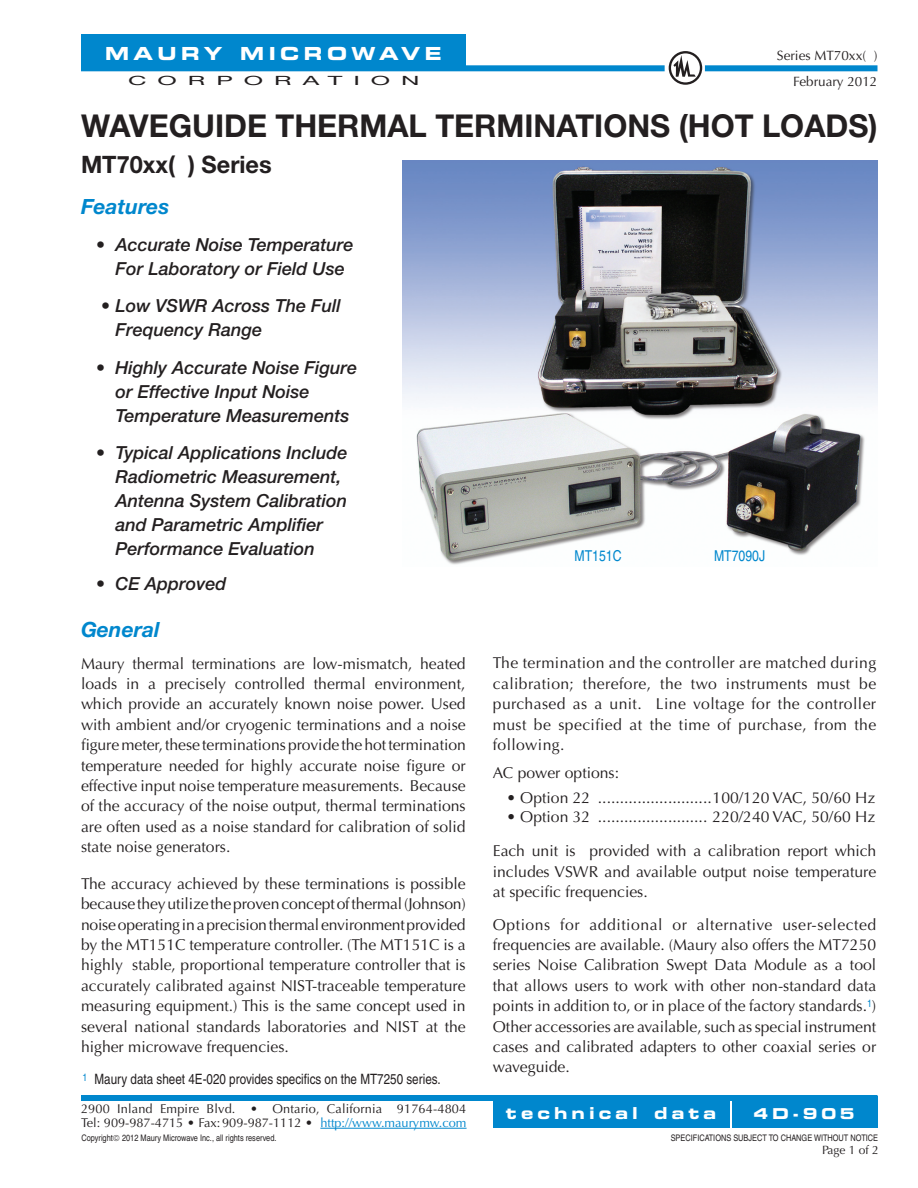
<style>
.page{position:relative;width:918px;height:1188px;background:#fff}
.page>*{position:absolute;margin:0;border:0;box-sizing:border-box;transform-origin:0 0}
.t1{font:700 31.5px "Helvetica Neue";color:#231f20}
.t2{font:700 24px "Helvetica Neue";color:#231f20}
.Subhead_1{font:italic 700 21px "Helvetica Neue";color:#0087cd}
.Feature_Bullets{font:italic 500 18px/24px "Helvetica Neue";color:#231f20}
.t3{font:18px "Eurostile Bold Extended Two";letter-spacing:.245em;color:#fff}
.t4{font:16.5px "Eurostile Bold Extended Two";letter-spacing:.245em;color:#fff}
.Body_text{font:15.75px/20.4px "Optima";color:#231f20;text-align:justify}
.Smaller_Bullets{font:15.75px "Optima";color:#231f20}
.t5{font:condensed 15px "Helvetica";color:#0087cd}
.t6{font:15px "Eurostile Bold Extended Two";color:#fff}
.t7{font:condensed 14.25px "Helvetica";color:#231f20}
.Small_Bullets{font:13.5px "Optima";color:#231f20}
.Small_Bullets-2{font:12.75px "Optima";letter-spacing:.01em;color:#231f20}
.Small_Bullets-3{font:12.75px "Helvetica Neue";letter-spacing:.43em;color:#231f20;scale:2 1}
.Small_Bullets-4{font:12px "Optima";color:#231f20}
.Small_Bullets-5{font:condensed 9px "Helvetica";color:#231f20}
.s1{color:#0087cd}
</style>
<div class="page">
<div style="left:81px;top:35px;width:385px;height:33px;background:#0087cd"></div>
<div style="left:732px;top:1097px;width:146px;height:31px;background:#0087cd"></div>
<div style="left:493px;top:1100px;width:236px;height:28px;background:#0087cd"></div>
<div style="left:81px;top:1095px;width:797px;height:6px;background:#0087cd"></div>
<hr style="left:320px;top:1128px;width:147px;height:1px;background:#0087cd">
<div style="left:81px;top:65px;width:584px;height:6px;background:#0087cd"></div>
<div style="left:705px;top:65px;width:173px;height:6px;background:#0087cd"></div>
<svg style="left:669px;top:51px;width:33px;height:34px"></svg>
<img style="left:402px;top:160px;width:476px;height:405px">
<p class="t3" style="left:105px;top:41px;width:338px">MAURY MICROWAVE</p>
<p class="Small_Bullets-3" style="left:128px;top:73px;width:147px">CORPORATION</p>
<p class="Small_Bullets" style="left:777px;top:48px;width:102px">Series MT70xx( )</p>
<p class="Small_Bullets" style="left:793px;top:74px;width:86px">February 2012</p>
<p class="t1" style="left:81px;top:107px;width:798px">WAVEGUIDE THERMAL TERMINATIONS (HOT LOADS)</p>
<p class="t2" style="left:81px;top:150px;width:192px">MT70xx( ) Series</p>
<p class="Subhead_1" style="left:81px;top:194px;width:90px">Features</p>
<p class="Feature_Bullets" style="left:116px;top:232px;width:240px;text-indent:-20px">• Accurate Noise Temperature<br>For Laboratory or Field Use</p>
<p class="Feature_Bullets" style="left:116px;top:294px;width:227px;text-indent:-14px">• Low VSWR Across The Full<br>Frequency Range</p>
<p class="Feature_Bullets" style="left:116px;top:355px;width:243px;text-indent:-20px">• Highly Accurate Noise Figure or Effective Input Noise<br>Temperature Measurements</p>
<p class="Feature_Bullets" style="left:116px;top:441px;width:234px;text-indent:-20px">• Typical Applications Include<br>Radiometric Measurement,<br>Antenna System Calibration and Parametric Amplifier<br>Performance Evaluation</p>
<p class="Feature_Bullets" style="left:96px;top:572px;width:132px">• CE Approved</p>
<p class="Subhead_1" style="left:81px;top:617px;width:80px">General</p>
<p class="Body_text" style="left:81px;top:653px;width:387px">Maury thermal terminations are low-mismatch, heated loads in a precisely controlled thermal environment, which provide an accurately known noise power. Used with ambient and/or cryogenic terminations and a noise figure meter, these terminations provide the hot termination temperature needed for highly accurate noise figure or effective input noise temperature measurements. Because of the accuracy of the noise output, thermal terminations are often used as a noise standard for calibration of solid state noise generators.</p>
<p class="Body_text" style="left:81px;top:874px;width:386px">The accuracy achieved by these terminations is possible because they utilize the proven concept of thermal (Johnson) noise operating in a precision thermal environment provided by the MT151C temperature controller. (The MT151C is a highly stable, proportional temperature controller that is accurately calibrated against NIST-traceable temperature measuring equipment.) This is the same concept used in several national standards laboratories and NIST at the higher microwave frequencies.</p>
<p class="t7" style="left:82px;top:1071px;width:360px"><sup>1</sup> Maury data sheet 4E-020 provides specifics on the MT7250 series.</p>
<p class="Small_Bullets-2" style="left:81px;top:1101px;width:387px">2900 Inland Empire Blvd. • Ontario, California 91764-4804</p>
<p class="Small_Bullets-2" style="left:81px;top:1115px;width:387px">Tel: 909-987-4715 • Fax: 909-987-1112 • <span class="s1">http://www.maurymw.com</span></p>
<p class="Small_Bullets-5" style="left:81px;top:1133px;width:197px">Copyright 2012 Maury Microwave Inc., all rights reserved.</p>
<p class="t5" style="left:574px;top:547px;width:49px">MT151C</p>
<p class="t5" style="left:714px;top:547px;width:53px">MT7090J</p>
<p class="Body_text" style="left:493px;top:653px;width:385px">The termination and the controller are matched during calibration; therefore, the two instruments must be purchased as a unit. Line voltage for the controller must be specified at the time of purchase, from the following.</p>
<p class="Body_text" style="left:493px;top:762px;width:128px">AC power options:</p>
<p class="Smaller_Bullets" style="left:506px;top:789px;width:370px">• Option 22 ..........................100/120 VAC, 50/60 Hz</p>
<p class="Smaller_Bullets" style="left:506px;top:808px;width:370px">• Option 32 ......................... 220/240 VAC, 50/60 Hz</p>
<p class="Body_text" style="left:493px;top:841px;width:385px">Each unit is provided with a calibration report which includes VSWR and available output noise temperature at specific frequencies.</p>
<p class="Body_text" style="left:493px;top:914px;width:385px">Options for additional or alternative user-selected frequencies are available. (Maury also offers the MT7250 series Noise Calibration Swept Data Module as a tool that allows users to work with other non-standard data points in addition to, or in place of the factory standards.<sup>1</sup>)<br>Other accessories are available, such as special instrument cases and calibrated adapters to other coaxial series or waveguide.</p>
<p class="t4" style="left:506px;top:1101px;width:212px">technical data</p>
<p class="t6" style="left:754px;top:1103px;width:103px">4D-905</p>
<p class="Small_Bullets-4" style="left:822px;top:1143px;width:58px">Page 1 of 2</p>
<p class="Small_Bullets-5" style="left:671px;top:1133px;width:209px">SPECIFICATIONS SUBJECT TO CHANGE WITHOUT NOTICE</p>
</div>
